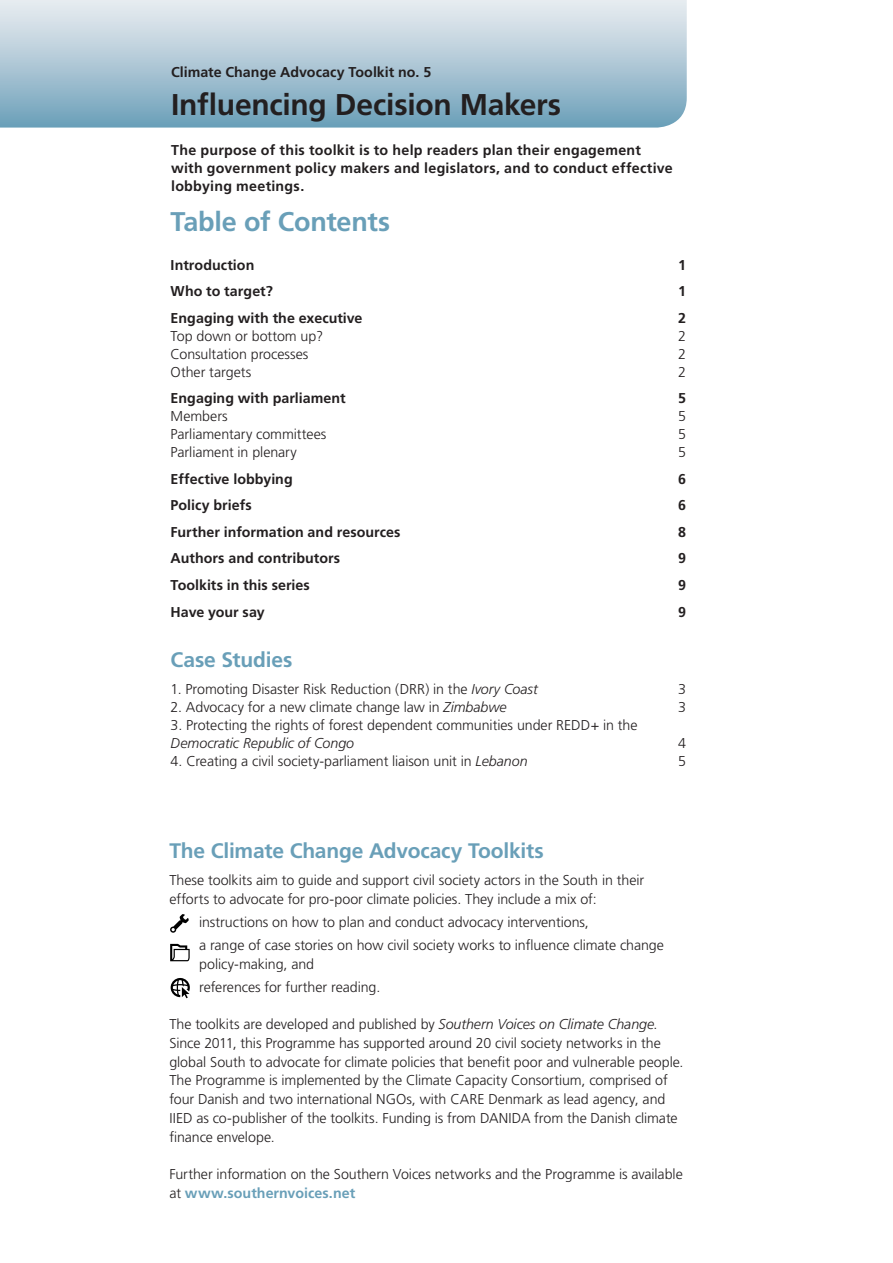
<style>
.page{position:relative;width:893px;height:1263px;background:#fff}
.page>*{position:absolute;margin:0;border:0;box-sizing:border-box;transform-origin:0 0}
.t1{font:700 30px "Frutiger";letter-spacing:-.01em;color:#231f20}
.t2{font:700 27px "Frutiger";letter-spacing:-.01em;color:#699fb8}
.t3{font:700 21px "Frutiger";letter-spacing:-.01em;color:#699fb8}
.t4{font:300 14.25px/18.8px "Frutiger";letter-spacing:-.005em;color:#231f20}
.t5{font:700 14.25px/18px "Frutiger";letter-spacing:.005em;color:#231f20}
.t6{font:italic 300 14.25px "Frutiger";letter-spacing:-.005em;color:#231f20}
.s1{font-style:italic}
.s2{font-weight:700;color:#699fb8}
</style>
<div class="page">
<svg style="left:0;top:0;width:687px;height:128px;background:#adc7d5"></svg>
<svg style="left:171px;top:978px;width:19px;height:20px"></svg>
<svg style="left:170px;top:944px;width:20px;height:17px"></svg>
<svg style="left:170px;top:914px;width:19px;height:19px"></svg>
<p class="t5" style="left:171px;top:63px;width:262px">Climate Change Advocacy Toolkit no. 5</p>
<h1 class="t1" style="left:171px;top:87px;width:392px">Influencing Decision Makers</h1>
<p class="t5" style="left:171px;top:141px;width:503px">The purpose of this toolkit is to help readers plan their engagement with government policy makers and legislators, and to conduct effective lobbying meetings.</p>
<h2 class="t2" style="left:171px;top:205px;width:221px">Table of Contents</h2>
<p class="t5" style="left:171px;top:256px;width:85px">Introduction</p>
<p class="t5" style="left:678px;top:256px;width:9px">1</p>
<p class="t5" style="left:171px;top:283px;width:104px">Who to target?</p>
<p class="t5" style="left:678px;top:283px;width:9px">1</p>
<p class="t5" style="left:171px;top:309px;width:193px">Engaging with the executive</p>
<p class="t5" style="left:678px;top:309px;width:9px">2</p>
<p class="t4" style="left:171px;top:327px;width:154px">Top down or bottom up?</p>
<p class="t4" style="left:678px;top:327px;width:9px">2</p>
<p class="t4" style="left:171px;top:345px;width:139px">Consultation processes</p>
<p class="t4" style="left:678px;top:345px;width:9px">2</p>
<p class="t4" style="left:171px;top:363px;width:82px">Other targets</p>
<p class="t4" style="left:678px;top:363px;width:9px">2</p>
<p class="t5" style="left:171px;top:390px;width:176px">Engaging with parliament</p>
<p class="t5" style="left:678px;top:390px;width:9px">5</p>
<p class="t4" style="left:171px;top:407px;width:59px">Members</p>
<p class="t4" style="left:678px;top:407px;width:9px">5</p>
<p class="t4" style="left:171px;top:425px;width:157px">Parliamentary committees</p>
<p class="t4" style="left:678px;top:425px;width:9px">5</p>
<p class="t4" style="left:171px;top:443px;width:128px">Parliament in plenary</p>
<p class="t4" style="left:678px;top:443px;width:9px">5</p>
<p class="t5" style="left:171px;top:470px;width:124px">Effective lobbying</p>
<p class="t5" style="left:678px;top:470px;width:9px">6</p>
<p class="t5" style="left:171px;top:497px;width:83px">Policy briefs</p>
<p class="t5" style="left:678px;top:497px;width:9px">6</p>
<p class="t5" style="left:171px;top:523px;width:231px">Further information and resources</p>
<p class="t5" style="left:678px;top:523px;width:9px">8</p>
<p class="t5" style="left:171px;top:550px;width:171px">Authors and contributors</p>
<p class="t5" style="left:678px;top:550px;width:9px">9</p>
<p class="t5" style="left:171px;top:576px;width:141px">Toolkits in this series</p>
<p class="t5" style="left:678px;top:576px;width:9px">9</p>
<p class="t5" style="left:171px;top:603px;width:96px">Have your say</p>
<p class="t5" style="left:678px;top:603px;width:9px">9</p>
<h3 class="t3" style="left:171px;top:647px;width:123px">Case Studies</h3>
<p class="t4" style="left:171px;top:679px;width:369px">1. Promoting Disaster Risk Reduction (DRR) in the <span class="s1">Ivory Coast</span></p>
<p class="t4" style="left:678px;top:679px;width:9px">3</p>
<p class="t4" style="left:171px;top:697px;width:337px">2. Advocacy for a new climate change law in <span class="s1">Zimbabwe</span></p>
<p class="t4" style="left:678px;top:697px;width:9px">3</p>
<p class="t4" style="left:171px;top:715px;width:468px">3. Protecting the rights of forest dependent communities under REDD+ in the</p>
<p class="t6" style="left:171px;top:734px;width:185px">Democratic Republic of Congo</p>
<p class="t4" style="left:678px;top:733px;width:9px">4</p>
<p class="t4" style="left:171px;top:751px;width:358px">4. Creating a civil society-parliament liaison unit in <span class="s1">Lebanon</span></p>
<p class="t4" style="left:678px;top:751px;width:9px">5</p>
<h3 class="t3" style="left:169px;top:838px;width:376px">The Climate Change Advocacy Toolkits</h3>
<p class="t4" style="left:169px;top:871px;width:476px">These toolkits aim to guide and support civil society actors in the South in their efforts to advocate for pro-poor climate policies. They include a mix of:</p>
<p class="t4" style="left:199px;top:910px;width:466px;line-height:23px">instructions on how to plan and conduct advocacy interventions,<br>a range of case stories on how civil society works to influence climate change</p>
<p class="t4" style="left:199px;top:952px;width:183px;line-height:23px">policy-making, and<br>references for further reading.</p>
<p class="t4" style="left:169px;top:1015px;width:516px">The toolkits are developed and published by <span class="s1">Southern Voices on Climate Change</span>.<br>Since 2011, this Programme has supported around 20 civil society networks in the global South to advocate for climate policies that benefit poor and vulnerable people.<br>The Programme is implemented by the Climate Capacity Consortium, comprised of four Danish and two international NGOs, with CARE Denmark as lead agency, and IIED as co-publisher of the toolkits. Funding is from DANIDA from the Danish climate finance envelope.</p>
<p class="t4" style="left:169px;top:1165px;width:515px">Further information on the Southern Voices networks and the Programme is available at <span class="s2">www.southernvoices.net</span></p>
</div>
